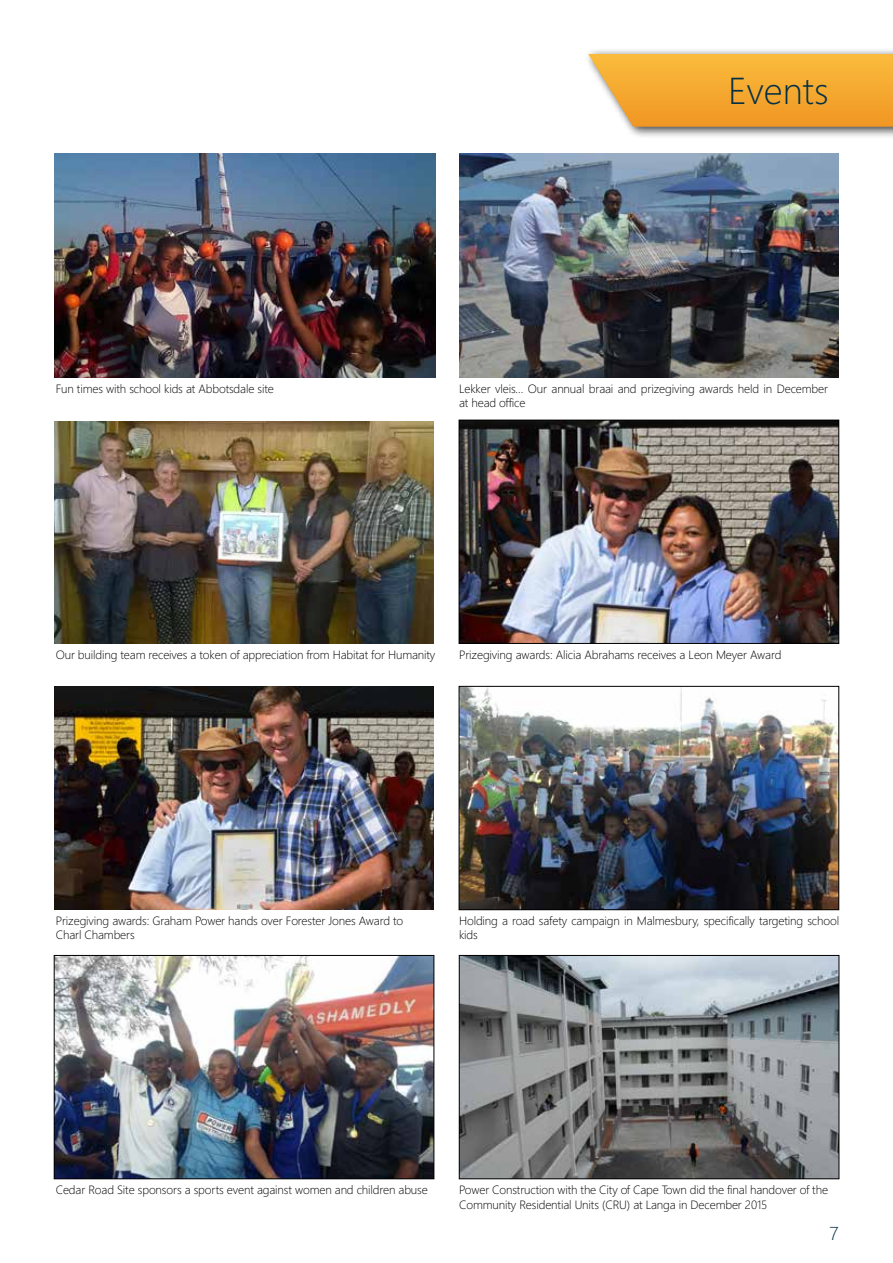
<style>
.page{position:relative;width:893px;height:1263px;background:#fff}
.page>*{position:absolute;margin:0;border:0;box-sizing:border-box;transform-origin:0 0}
.t1{font:300 37.5px "Segoe WP";color:#023047}
.t2{font:300 18.6px "Segoe WP";color:#023047}
.t3{font:300 12px/14.4px "Segoe WP";letter-spacing:-.01em;color:#000}
</style>
<div class="page">
<img style="left:461px;top:957px;width:376px;height:220px">
<div style="left:459px;top:955px;width:380px;height:224px;border:1px solid #000"></div>
<img style="left:56px;top:957px;width:376px;height:220px">
<div style="left:54px;top:955px;width:380px;height:224px;border:1px solid #000"></div>
<div style="left:583px;top:48px;width:310px;height:91px;background:#000;opacity:.75"></div>
<svg style="left:588px;top:54px;width:305px;height:73px;background:#f4af40"></svg>
<img style="left:54px;top:154px;width:381px;height:224px">
<img style="left:459px;top:154px;width:380px;height:224px">
<img style="left:461px;top:688px;width:376px;height:220px">
<div style="left:459px;top:686px;width:380px;height:224px;border:1px solid #000"></div>
<img style="left:54px;top:686px;width:380px;height:224px">
<img style="left:461px;top:422px;width:376px;height:220px">
<div style="left:459px;top:420px;width:380px;height:224px;border:1px solid #000"></div>
<img style="left:54px;top:421px;width:380px;height:223px">
<h1 class="t1" style="left:728px;top:65px;width:102px">Events</h1>
<p class="t3" style="left:56px;top:381px;width:220px">Fun times with school kids at Abbotsdale site</p>
<p class="t3" style="left:459px;top:381px;width:370px">Lekker vleis… Our annual braai and prizegiving awards held in December at head office</p>
<p class="t3" style="left:56px;top:647px;width:381px">Our building team receives a token of appreciation from Habitat for Humanity</p>
<p class="t3" style="left:459px;top:647px;width:324px">Prizegiving awards: Alicia Abrahams receives a Leon Meyer Award</p>
<p class="t3" style="left:56px;top:913px;width:349px">Prizegiving awards: Graham Power hands over Forester Jones Award to<br>Charl Chambers</p>
<p class="t3" style="left:459px;top:913px;width:382px">Holding a road safety campaign in Malmesbury, specifically targeting school kids</p>
<p class="t3" style="left:56px;top:1182px;width:374px">Cedar Road Site sponsors a sports event against women and children abuse</p>
<p class="t3" style="left:459px;top:1182px;width:371px">Power Construction with the City of Cape Town did the final handover of the<br>Community Residential Units (CRU) at Langa in December 2015</p>
<h2 class="t2" style="left:829px;top:1221px;width:11px">7</h2>
</div>
